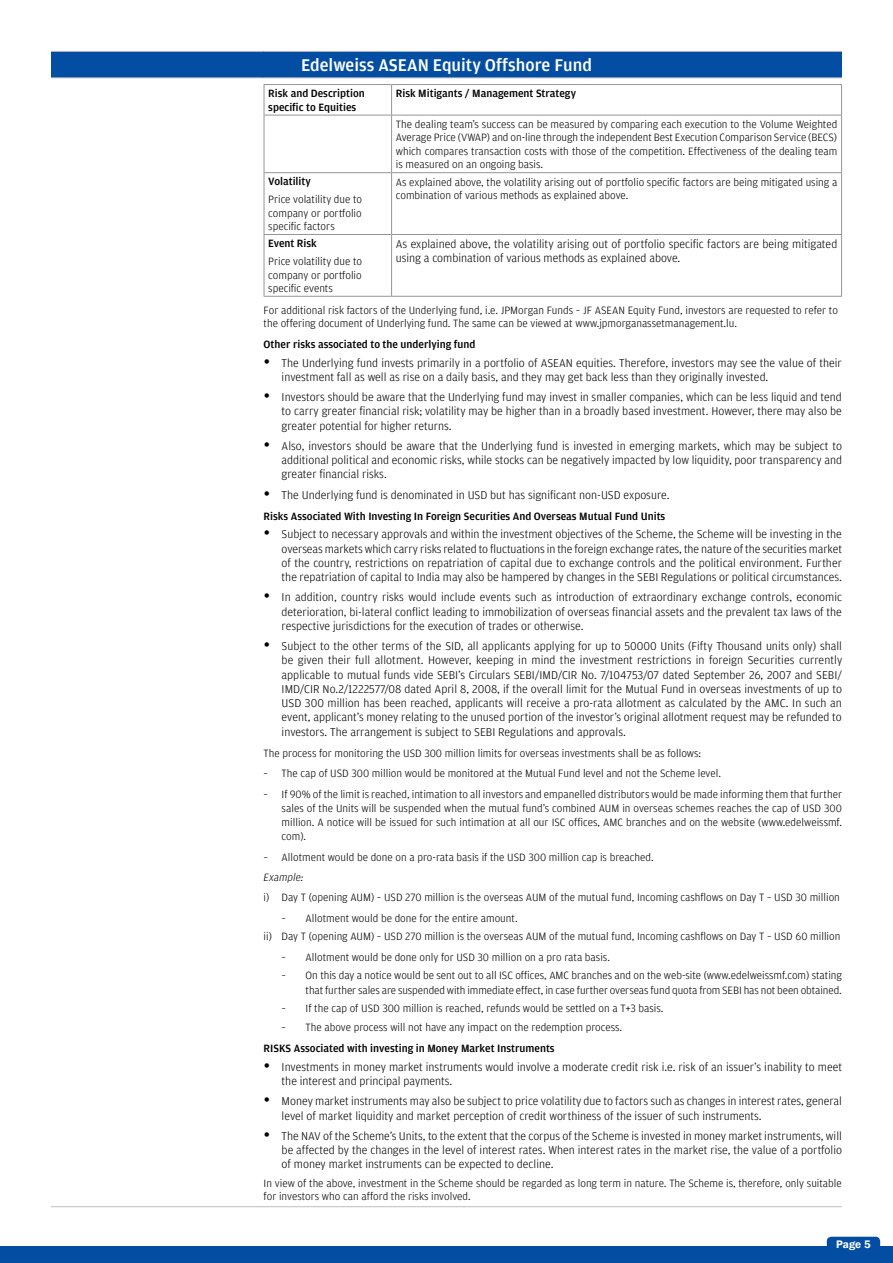
<style>
.page{position:relative;width:893px;height:1263px;background:#fff}
.page>*{position:absolute;margin:0;border:0;box-sizing:border-box;transform-origin:0 0}
.t1{font:500 18px "Amplitude";color:#fff}
.t2{font:300 12px/14.2px "Amplitude";color:#000;text-align:justify}
.t3{font:300 11.25px/13.5px "Amplitude";color:#000;text-align:justify}
.t4{font:500 11.25px/13.5px "Amplitude";color:#000}
.t5{font:italic 300 11.25px "Amplitude";color:#000}
.t6{font:600 11.25px "Franklin Gothic";color:#fff}
</style>
<div class="page">
<div style="left:827px;top:1237px;width:53px;height:14px;background:#034ea2;border-radius:4px"></div>
<div style="left:0;top:1246px;width:893px;height:17px;background:#034ea2"></div>
<div style="left:51px;top:51px;width:791px;height:27px;background:#034ea2"></div>
<hr style="left:51px;top:1206px;width:213px;height:1px;background:#bcbec0">
<hr style="left:264px;top:1206px;width:578px;height:1px;background:#bcbec0">
<hr style="left:51px;top:51px;width:213px;height:1px;background:#bcbec0">
<hr style="left:264px;top:51px;width:578px;height:1px;background:#bcbec0">
<hr style="left:51px;top:77px;width:213px;height:1px;background:#bcbec0">
<hr style="left:264px;top:77px;width:578px;height:1px;background:#bcbec0">
<hr style="left:264px;top:84px;width:128px;height:1px;background:#939598">
<hr style="left:264px;top:85px;width:1px;height:30px;background:#939598">
<hr style="left:392px;top:84px;width:450px;height:1px;background:#939598">
<hr style="left:391px;top:85px;width:1px;height:30px;background:#939598">
<hr style="left:841px;top:85px;width:1px;height:30px;background:#939598">
<hr style="left:264px;top:115px;width:128px;height:1px;background:#939598">
<hr style="left:264px;top:115px;width:1px;height:57px;background:#939598">
<hr style="left:392px;top:115px;width:450px;height:1px;background:#939598">
<hr style="left:391px;top:115px;width:1px;height:57px;background:#939598">
<hr style="left:841px;top:115px;width:1px;height:57px;background:#939598">
<hr style="left:264px;top:172px;width:128px;height:1px;background:#939598">
<hr style="left:264px;top:173px;width:1px;height:61px;background:#939598">
<hr style="left:392px;top:172px;width:450px;height:1px;background:#939598">
<hr style="left:391px;top:173px;width:1px;height:61px;background:#939598">
<hr style="left:841px;top:173px;width:1px;height:61px;background:#939598">
<hr style="left:264px;top:234px;width:128px;height:1px;background:#939598">
<hr style="left:264px;top:235px;width:1px;height:61px;background:#939598">
<hr style="left:392px;top:234px;width:450px;height:1px;background:#939598">
<hr style="left:391px;top:235px;width:1px;height:61px;background:#939598">
<hr style="left:841px;top:235px;width:1px;height:61px;background:#939598">
<hr style="left:264px;top:296px;width:128px;height:1px;background:#939598">
<hr style="left:392px;top:296px;width:450px;height:1px;background:#939598">
<h1 class="t1" style="left:301px;top:55px;width:292px">Edelweiss ASEAN Equity Offshore Fund</h1>
<p class="t4" style="left:268px;top:87px;width:98px">Risk and Description specific to Equities</p>
<p class="t4" style="left:396px;top:87px;width:182px">Risk Mitigants / Management Strategy</p>
<p class="t3" style="left:396px;top:118px;width:443px">The dealing team’s success can be measured by comparing each execution to the Volume Weighted Average Price (VWAP) and on-line through the independent Best Execution Comparison Service (BECS) which compares transaction costs with those of the competition. Effectiveness of the dealing team is measured on an ongoing basis.</p>
<p class="t4" style="left:268px;top:175px;width:44px">Volatility</p>
<p class="t3" style="left:268px;top:193px;width:95px">Price volatility due to company or portfolio specific factors</p>
<p class="t3" style="left:396px;top:175px;width:443px">As explained above, the volatility arising out of portfolio specific factors are being mitigated using a combination of various methods as explained above.</p>
<p class="t4" style="left:268px;top:237px;width:50px">Event Risk</p>
<p class="t3" style="left:268px;top:255px;width:95px">Price volatility due to company or portfolio specific events</p>
<p class="t2" style="left:396px;top:237px;width:443px">As explained above, the volatility arising out of portfolio specific factors are being mitigated using a combination of various methods as explained above.</p>
<p class="t3" style="left:264px;top:304px;width:576px;line-height:12.9px">For additional risk factors of the Underlying fund, i.e. JPMorgan Funds – JF ASEAN Equity Fund, investors are requested to refer to the offering document of Underlying fund. The same can be viewed at www.jpmorganassetmanagement.lu.</p>
<p class="t4" style="left:264px;top:338px;width:213px">Other risks associated to the underlying fund</p>
<p class="t2" style="left:282px;top:355px;width:562px">The Underlying fund invests primarily in a portfolio of ASEAN equities. Therefore, investors may see the value of their investment fall as well as rise on a daily basis, and they may get back less than they originally invested.</p>
<p class="t2" style="left:282px;top:390px;width:562px">Investors should be aware that the Underlying fund may invest in smaller companies, which can be less liquid and tend to carry greater financial risk; volatility may be higher than in a broadly based investment. However, there may also be greater potential for higher returns.</p>
<p class="t2" style="left:282px;top:439px;width:562px">Also, investors should be aware that the Underlying fund is invested in emerging markets, which may be subject to additional political and economic risks, while stocks can be negatively impacted by low liquidity, poor transparency and greater financial risks.</p>
<p class="t2" style="left:282px;top:487px;width:389px">The Underlying fund is denominated in USD but has significant non-USD exposure.</p>
<p class="t4" style="left:264px;top:509px;width:403px">Risks Associated With Investing In Foreign Securities And Overseas Mutual Fund Units</p>
<p class="t2" style="left:282px;top:527px;width:562px">Subject to necessary approvals and within the investment objectives of the Scheme, the Scheme will be investing in the overseas markets which carry risks related to fluctuations in the foreign exchange rates, the nature of the securities market of the country, restrictions on repatriation of capital due to exchange controls and the political environment. Further the repatriation of capital to India may also be hampered by changes in the SEBI Regulations or political circumstances.</p>
<p class="t2" style="left:282px;top:590px;width:562px">In addition, country risks would include events such as introduction of extraordinary exchange controls, economic deterioration, bi-lateral conflict leading to immobilization of overseas financial assets and the prevalent tax laws of the respective jurisdictions for the execution of trades or otherwise.</p>
<p class="t2" style="left:282px;top:639px;width:562px">Subject to the other terms of the SID, all applicants applying for up to 50000 Units (Fifty Thousand units only) shall be given their full allotment. However, keeping in mind the investment restrictions in foreign Securities currently applicable to mutual funds vide SEBI’s Circulars SEBI/IMD/CIR No. 7/104753/07 dated September 26, 2007 and SEBI/ IMD/CIR No.2/1222577/08 dated April 8, 2008, if the overall limit for the Mutual Fund in overseas investments of up to USD 300 million has been reached, applicants will receive a pro-rata allotment as calculated by the AMC. In such an event, applicant’s money relating to the unused portion of the investor’s original allotment request may be refunded to investors. The arrangement is subject to SEBI Regulations and approvals.</p>
<p class="t3" style="left:264px;top:746px;width:439px">The process for monitoring the USD 300 million limits for overseas investments shall be as follows:</p>
<p class="t3" style="left:264px;top:767px;width:459px">– The cap of USD 300 million would be monitored at the Mutual Fund level and not the Scheme level.</p>
<p class="t3" style="left:282px;top:787px;width:562px;line-height:14.2px;text-indent:-18px">– If 90% of the limit is reached, intimation to all investors and empanelled distributors would be made informing them that further sales of the Units will be suspended when the mutual fund’s combined AUM in overseas schemes reaches the cap of USD 300 million. A notice will be issued for such intimation at all our ISC offices, AMC branches and on the website (www.edelweissmf. com).</p>
<p class="t3" style="left:264px;top:850px;width:392px">– Allotment would be done on a pro-rata basis if the USD 300 million cap is breached.</p>
<p class="t5" style="left:264px;top:871px;width:41px">Example:</p>
<p class="t3" style="left:264px;top:891px;width:578px">i) Day T (opening AUM) – USD 270 million is the overseas AUM of the mutual fund, Incoming cashflows on Day T – USD 30 million</p>
<p class="t3" style="left:264px;top:909px;width:578px;line-height:18.8px;text-indent:18px">– Allotment would be done for the entire amount.<br>ii) Day T (opening AUM) – USD 270 million is the overseas AUM of the mutual fund, Incoming cashflows on Day T – USD 60 million</p>
<p class="t3" style="left:282px;top:950px;width:330px">– Allotment would be done only for USD 30 million on a pro rata basis.</p>
<p class="t3" style="left:282px;top:969px;width:562px;line-height:14.2px;text-align:right">– On this day a notice would be sent out to all ISC offices, AMC branches and on the web-site (www.edelweissmf.com) stating that further sales are suspended with immediate effect, in case further overseas fund quota from SEBI has not been obtained.</p>
<p class="t3" style="left:282px;top:1002px;width:383px">– If the cap of USD 300 million is reached, refunds would be settled on a T+3 basis.</p>
<p class="t3" style="left:282px;top:1021px;width:342px">– The above process will not have any impact on the redemption process.</p>
<p class="t4" style="left:264px;top:1042px;width:293px">RISKS Associated with investing in Money Market Instruments</p>
<p class="t2" style="left:282px;top:1060px;width:562px">Investments in money market instruments would involve a moderate credit risk i.e. risk of an issuer’s inability to meet the interest and principal payments.</p>
<p class="t2" style="left:282px;top:1094px;width:562px">Money market instruments may also be subject to price volatility due to factors such as changes in interest rates, general level of market liquidity and market perception of credit worthiness of the issuer of such instruments.</p>
<p class="t2" style="left:282px;top:1129px;width:562px">The NAV of the Scheme’s Units, to the extent that the corpus of the Scheme is invested in money market instruments, will be affected by the changes in the level of interest rates. When interest rates in the market rise, the value of a portfolio of money market instruments can be expected to decline.</p>
<p class="t3" style="left:264px;top:1177px;width:580px;line-height:12.9px">In view of the above, investment in the Scheme should be regarded as long term in nature. The Scheme is, therefore, only suitable for investors who can afford the risks involved.</p>
<p class="t6" style="left:836px;top:1237px;width:36px">Page 5</p>
</div>
